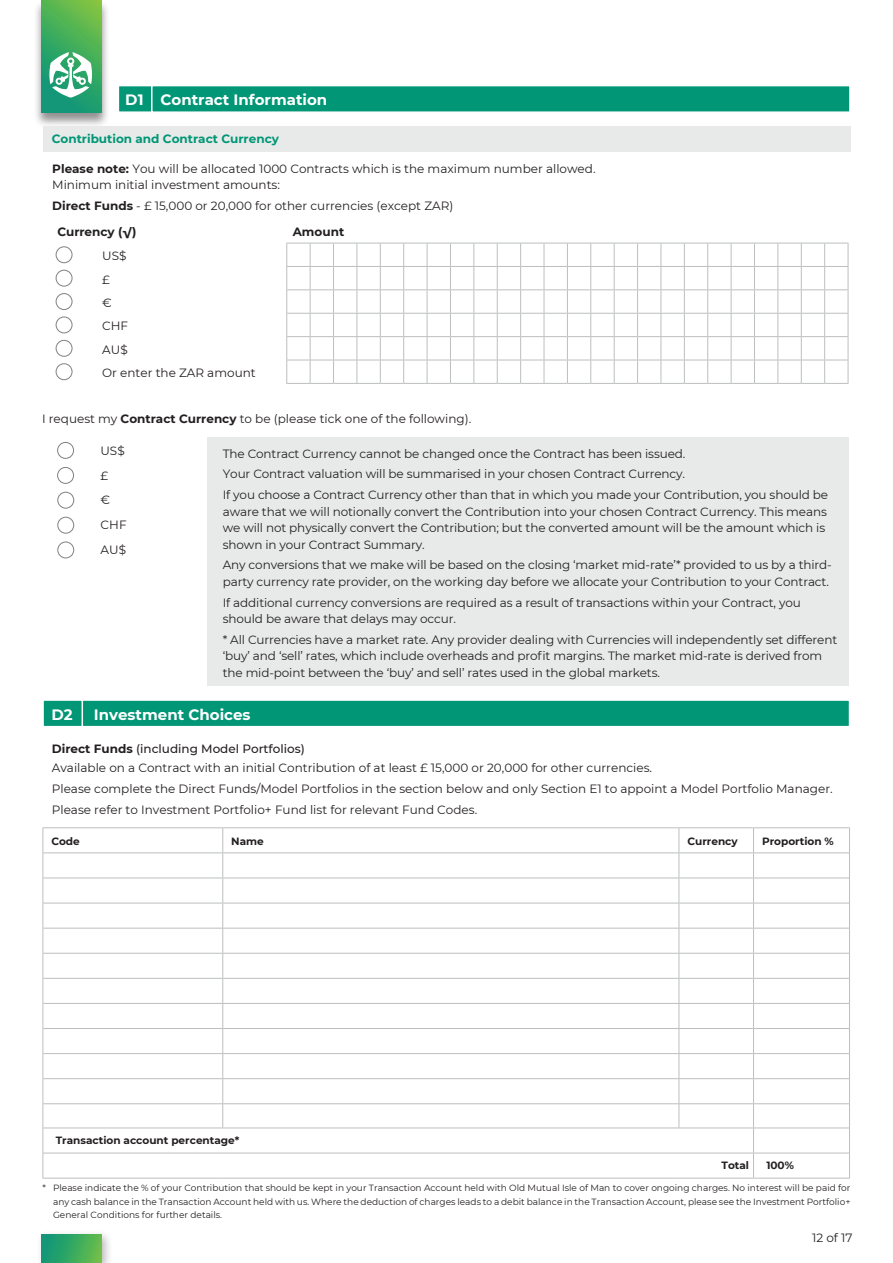
<style>
.page{position:relative;width:893px;height:1263px;background:#fff}
.page>*{position:absolute;margin:0;border:0;box-sizing:border-box;transform-origin:0 0}
.t1{font:700 15px "Montserrat";color:#fff}
.t2{font:12px/16.5px "Montserrat";letter-spacing:-.01em;color:#231f20}
.t3{font:700 12px "Montserrat";color:#009676}
.t4{font:700 12px "Montserrat";color:#231f20}
.t5{font:700 10.5px "Montserrat";color:#231f20}
.t6{font:9px/13.5px "Montserrat";color:#231f20;text-align:justify}
.s1{font-weight:700}
.s2{font-weight:500}
</style>
<div class="page">
<div style="left:33px;top:0;width:77px;height:128px;background:#231f20;opacity:.5"></div>
<svg style="left:41px;top:0;width:61px;height:113px;background:#42ac5d"></svg>
<svg style="left:49px;top:52px;width:43px;height:46px"></svg>
<div style="left:36px;top:1230px;width:77px;height:33px;background:#231f20;opacity:.3"></div>
<div style="left:41px;top:1235px;width:61px;height:28px;background:linear-gradient(to right,#07947a,#69be49)"></div>
<svg style="left:119px;top:86px;width:731px;height:26px;background:#09997b"></svg>
<hr style="left:43px;top:827px;width:180px;height:1px;background:#bcbfbe">
<hr style="left:223px;top:827px;width:456px;height:1px;background:#bcbfbe">
<hr style="left:679px;top:827px;width:74px;height:1px;background:#bcbfbe">
<hr style="left:753px;top:827px;width:97px;height:1px;background:#bcbfbe">
<hr style="left:43px;top:852px;width:180px;height:1px;background:#bcbfbe">
<hr style="left:223px;top:852px;width:456px;height:1px;background:#bcbfbe">
<hr style="left:679px;top:852px;width:74px;height:1px;background:#bcbfbe">
<hr style="left:753px;top:852px;width:96px;height:1px;background:#bcbfbe">
<hr style="left:43px;top:877px;width:180px;height:1px;background:#bcbfbe">
<hr style="left:223px;top:877px;width:456px;height:1px;background:#bcbfbe">
<hr style="left:679px;top:877px;width:74px;height:1px;background:#bcbfbe">
<hr style="left:753px;top:877px;width:96px;height:1px;background:#bcbfbe">
<hr style="left:43px;top:903px;width:180px;height:1px;background:#bcbfbe">
<hr style="left:223px;top:903px;width:456px;height:1px;background:#bcbfbe">
<hr style="left:679px;top:903px;width:74px;height:1px;background:#bcbfbe">
<hr style="left:753px;top:903px;width:96px;height:1px;background:#bcbfbe">
<hr style="left:43px;top:928px;width:180px;height:1px;background:#bcbfbe">
<hr style="left:223px;top:928px;width:456px;height:1px;background:#bcbfbe">
<hr style="left:679px;top:928px;width:74px;height:1px;background:#bcbfbe">
<hr style="left:753px;top:928px;width:96px;height:1px;background:#bcbfbe">
<hr style="left:43px;top:953px;width:180px;height:1px;background:#bcbfbe">
<hr style="left:223px;top:953px;width:456px;height:1px;background:#bcbfbe">
<hr style="left:679px;top:953px;width:74px;height:1px;background:#bcbfbe">
<hr style="left:753px;top:953px;width:96px;height:1px;background:#bcbfbe">
<hr style="left:43px;top:978px;width:180px;height:1px;background:#bcbfbe">
<hr style="left:223px;top:978px;width:456px;height:1px;background:#bcbfbe">
<hr style="left:679px;top:978px;width:74px;height:1px;background:#bcbfbe">
<hr style="left:753px;top:978px;width:96px;height:1px;background:#bcbfbe">
<hr style="left:43px;top:1003px;width:180px;height:1px;background:#bcbfbe">
<hr style="left:223px;top:1003px;width:456px;height:1px;background:#bcbfbe">
<hr style="left:679px;top:1003px;width:74px;height:1px;background:#bcbfbe">
<hr style="left:753px;top:1003px;width:96px;height:1px;background:#bcbfbe">
<hr style="left:43px;top:1028px;width:180px;height:1px;background:#bcbfbe">
<hr style="left:223px;top:1028px;width:456px;height:1px;background:#bcbfbe">
<hr style="left:679px;top:1028px;width:74px;height:1px;background:#bcbfbe">
<hr style="left:753px;top:1028px;width:96px;height:1px;background:#bcbfbe">
<hr style="left:43px;top:1053px;width:180px;height:1px;background:#bcbfbe">
<hr style="left:223px;top:1053px;width:456px;height:1px;background:#bcbfbe">
<hr style="left:679px;top:1053px;width:74px;height:1px;background:#bcbfbe">
<hr style="left:753px;top:1053px;width:96px;height:1px;background:#bcbfbe">
<hr style="left:43px;top:1078px;width:180px;height:1px;background:#bcbfbe">
<hr style="left:223px;top:1078px;width:456px;height:1px;background:#bcbfbe">
<hr style="left:679px;top:1078px;width:74px;height:1px;background:#bcbfbe">
<hr style="left:753px;top:1078px;width:96px;height:1px;background:#bcbfbe">
<hr style="left:43px;top:1103px;width:180px;height:1px;background:#bcbfbe">
<hr style="left:223px;top:1103px;width:456px;height:1px;background:#bcbfbe">
<hr style="left:679px;top:1103px;width:74px;height:1px;background:#bcbfbe">
<hr style="left:753px;top:1103px;width:96px;height:1px;background:#bcbfbe">
<hr style="left:43px;top:1127px;width:180px;height:1px;background:#bcbfbe">
<hr style="left:223px;top:1127px;width:456px;height:1px;background:#bcbfbe">
<hr style="left:679px;top:1127px;width:74px;height:1px;background:#bcbfbe">
<hr style="left:753px;top:1127px;width:96px;height:1px;background:#bcbfbe">
<hr style="left:43px;top:1153px;width:180px;height:1px;background:#bcbfbe">
<hr style="left:223px;top:1153px;width:456px;height:1px;background:#bcbfbe">
<hr style="left:679px;top:1153px;width:74px;height:1px;background:#bcbfbe">
<hr style="left:753px;top:1153px;width:96px;height:1px;background:#bcbfbe">
<hr style="left:43px;top:1178px;width:180px;height:1px;background:#bcbfbe">
<hr style="left:223px;top:1178px;width:456px;height:1px;background:#bcbfbe">
<hr style="left:679px;top:1178px;width:74px;height:1px;background:#bcbfbe">
<hr style="left:753px;top:1178px;width:97px;height:1px;background:#bcbfbe">
<svg style="left:222px;top:828px;width:1px;height:299px"></svg>
<svg style="left:679px;top:828px;width:1px;height:299px"></svg>
<svg style="left:43px;top:828px;width:1px;height:350px"></svg>
<svg style="left:753px;top:828px;width:1px;height:350px"></svg>
<svg style="left:849px;top:828px;width:1px;height:350px"></svg>
<svg style="left:43px;top:700px;width:806px;height:26px;background:#099a7b"></svg>
<div style="left:208px;top:437px;width:641px;height:249px;background:#e8eae9"></div>
<div style="left:57px;top:442px;width:17px;height:17px;border:1px solid #808180;border-radius:50%"></div>
<div style="left:57px;top:492px;width:17px;height:16px;border:1px solid #808180;border-radius:50%"></div>
<div style="left:57px;top:542px;width:17px;height:16px;border:1px solid #808180;border-radius:50%"></div>
<div style="left:57px;top:467px;width:17px;height:17px;border:1px solid #808180;border-radius:50%"></div>
<div style="left:57px;top:517px;width:17px;height:16px;border:1px solid #808180;border-radius:50%"></div>
<div style="left:43px;top:126px;width:808px;height:26px;background:#e8eae9"></div>
<svg style="left:286px;top:243px;width:563px;height:141px"></svg>
<div style="left:56px;top:246px;width:16px;height:17px;border:1px solid #808180;border-radius:50%"></div>
<div style="left:56px;top:270px;width:16px;height:16px;border:1px solid #808180;border-radius:50%"></div>
<div style="left:56px;top:293px;width:16px;height:17px;border:1px solid #808180;border-radius:50%"></div>
<div style="left:56px;top:317px;width:16px;height:16px;border:1px solid #808180;border-radius:50%"></div>
<div style="left:56px;top:340px;width:16px;height:17px;border:1px solid #808180;border-radius:50%"></div>
<div style="left:56px;top:363px;width:16px;height:17px;border:1px solid #808180;border-radius:50%"></div>
<p class="t1" style="left:125px;top:89px;width:203px">D1 Contract Information</p>
<p class="t3" style="left:52px;top:130px;width:229px">Contribution and Contract Currency</p>
<p class="t2" style="left:52px;top:160px;width:545px"><span class="s1">Please note:</span> You will be allocated 1000 Contracts which is the maximum number allowed.<br>Minimum initial investment amounts:</p>
<p class="t2" style="left:52px;top:197px;width:403px"><span class="s1">Direct Funds</span> - £ 15,000 or 20,000 for other currencies (except ZAR)</p>
<p class="t4" style="left:57px;top:223px;width:80px">Currency (√)</p>
<p class="t4" style="left:293px;top:223px;width:53px">Amount</p>
<p class="t2" style="left:102px;top:244px;width:155px;line-height:23.4px">US$<br>£<br>€<br>CHF<br>AU$<br>Or enter the ZAR amount</p>
<p class="t2" style="left:42px;top:410px;width:431px">I request my <span class="s1">Contract Currency</span> to be (please tick one of the following).</p>
<p class="t2" style="left:100px;top:442px;width:26px">US$</p>
<p class="t2" style="left:101px;top:491px;width:11px">€</p>
<p class="t2" style="left:101px;top:541px;width:27px">AU$</p>
<p class="t2" style="left:223px;top:443px;width:607px;line-height:20.7px">The Contract Currency cannot be changed once the Contract has been issued.<br>Your Contract valuation will be summarised in your chosen Contract Currency.<br>If you choose a Contract Currency other than that in which you made your Contribution, you should be</p>
<p class="t2" style="left:223px;top:503px;width:606px">aware that we will notionally convert the Contribution into your chosen Contract Currency. This means we will not physically convert the Contribution; but the converted amount will be the amount which is shown in your Contract Summary.</p>
<p class="t2" style="left:223px;top:556px;width:611px">Any conversions that we make will be based on the closing ‘market mid-rate’* provided to us by a third&shy;party currency rate provider, on the working day before we allocate your Contribution to your Contract.</p>
<p class="t2" style="left:223px;top:594px;width:580px">If additional currency conversions are required as a result of transactions within your Contract, you should be aware that delays may occur.</p>
<p class="t2" style="left:223px;top:631px;width:616px">* All Currencies have a market rate. Any provider dealing with Currencies will independently set different ‘buy’ and ‘sell’ rates, which include overheads and profit margins. The market mid-rate is derived from the mid-point between the ‘buy’ and sell’ rates used in the global markets.</p>
<p class="t2" style="left:100px;top:467px;width:9px">£</p>
<p class="t2" style="left:101px;top:516px;width:27px">CHF</p>
<p class="t1" style="left:51px;top:703px;width:23px">D2</p>
<p class="t1" style="left:94px;top:703px;width:158px">Investment Choices</p>
<p class="t2" style="left:52px;top:738px;width:602px;line-height:19.5px"><span class="s1">Direct Funds</span> <span class="s2">(including Model Portfolios)<br></span>Available on a Contract with an initial Contribution of at least £ 15,000 or 20,000 for other currencies.</p>
<p class="t2" style="left:52px;top:778px;width:782px;line-height:20.7px">Please complete the Direct Funds/Model Portfolios in the section below and only Section E1 to appoint a Model Portfolio Manager.<br>Please refer to Investment Portfolio+ Fund list for relevant Fund Codes.</p>
<p class="t5" style="left:51px;top:834px;width:30px">Code</p>
<p class="t5" style="left:231px;top:834px;width:34px">Name</p>
<p class="t5" style="left:687px;top:834px;width:52px">Currency</p>
<p class="t5" style="left:762px;top:834px;width:73px">Proportion %</p>
<p class="t5" style="left:56px;top:1133px;width:185px">Transaction account percentage*</p>
<p class="t5" style="left:721px;top:1158px;width:29px">Total</p>
<p class="t5" style="left:766px;top:1158px;width:29px">100%</p>
<p class="t6" style="left:53px;top:1181px;width:799px;text-indent:-11px">* Please indicate the % of your Contribution that should be kept in your Transaction Account held with Old Mutual Isle of Man to cover ongoing charges. No interest will be paid for any cash balance in the Transaction Account held with us. Where the deduction of charges leads to a debit balance in the Transaction Account, please see the Investment Portfolio+ General Conditions for further details.</p>
<p class="t2" style="left:812px;top:1229px;width:42px">12 of 17</p>
</div>
